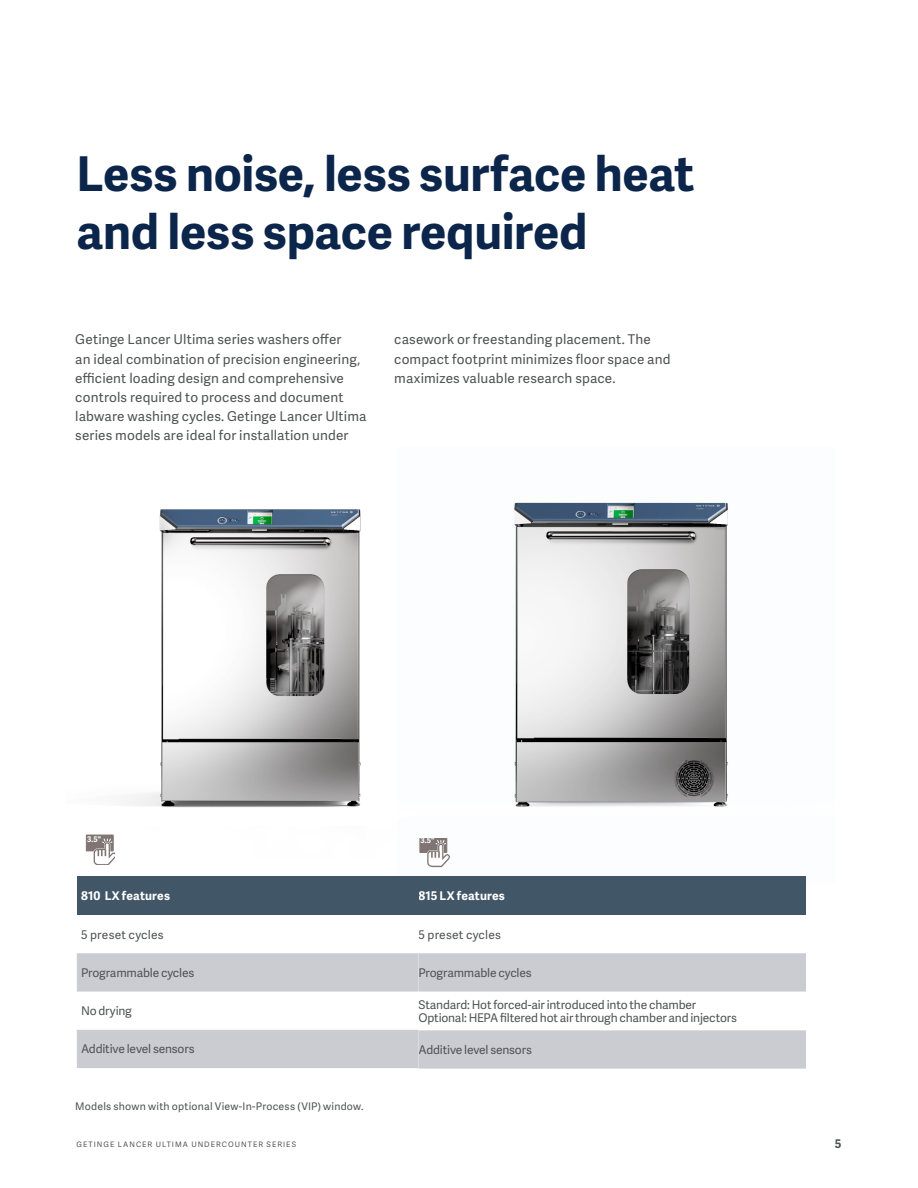
<style>
.page{position:relative;width:918px;height:1188px;background:#fff}
.page>*{position:absolute;margin:0;border:0;box-sizing:border-box;transform-origin:0 0}
.A4_USL_Heading_Adelle_Sans_Bold_Getinge_{font:700 48px/57.4px "Adelle Sans";letter-spacing:-.005em;color:#0c254b}
.A4_USL_Body_copy_Adelle_Sans_Regular_Gra{font:13.5px/19.2px "Adelle Sans";letter-spacing:.01em;color:#505353}
.A4_USL_Table_Adelle_Sans_Regular_Granite{font:12px "Adelle Sans";letter-spacing:-.015em;color:#505353}
.A4_USL_Sub-heading_Table_Adelle_Sans_Bol{font:700 12px "Adelle Sans";letter-spacing:.015em;color:#fff}
.A4_USL_Table_Adelle_Sans_Regular_Granite-2{font:12px "Adelle Sans";letter-spacing:.02em;color:#505353}
.t1{font:700 12px "Adelle Sans";color:#505353}
.A4_USL_Legend_Adelle_Sans_Regular_Granit{font:10.5px "Adelle Sans";letter-spacing:.02em;color:#505353}
.t2{font:700 7.8px "Adelle Sans";color:#fff}
.t3{font:7.5px "Adelle Sans";letter-spacing:.14em;color:#505353}
</style>
<div class="page">
<img style="left:397px;top:502px;width:409px;height:375px">
<div style="left:418px;top:877px;width:388px;height:38px;background:#415666"></div>
<svg style="left:418px;top:953px;width:388px;height:116px;fill:#caccd2"></svg>
<div style="left:77px;top:877px;width:341px;height:38px;background:#415666"></div>
<svg style="left:77px;top:953px;width:341px;height:115px"></svg>
<svg style="left:93px;top:859px;width:22px;height:6px"></svg>
<svg style="left:420px;top:839px;width:30px;height:28px"></svg>
<img style="left:85px;top:502px;width:326px;height:357px">
<p class="A4_USL_Heading_Adelle_Sans_Bold_Getinge_" style="left:77px;top:144px;width:619px">Less noise, less surface heat and less space required</p>
<p class="A4_USL_Body_copy_Adelle_Sans_Regular_Gra" style="left:75px;top:330px;width:293px">Getinge Lancer Ultima series washers offer<br>an ideal combination of precision engineering, efficient loading design and comprehensive controls required to process and document labware washing cycles. Getinge Lancer Ultima series models are ideal for installation under</p>
<p class="A4_USL_Body_copy_Adelle_Sans_Regular_Gra" style="left:394px;top:330px;width:278px">casework or freestanding placement. The compact footprint minimizes floor space and maximizes valuable research space.</p>
<p class="t2" style="left:87px;top:833px;width:15px">3.5"</p>
<p class="t2" style="left:421px;top:835px;width:15px">3.5"</p>
<p class="A4_USL_Sub-heading_Table_Adelle_Sans_Bol" style="left:81px;top:887px;width:90px">810 LX features</p>
<p class="A4_USL_Table_Adelle_Sans_Regular_Granite-2" style="left:81px;top:926px;width:84px">5 preset cycles</p>
<p class="A4_USL_Table_Adelle_Sans_Regular_Granite" style="left:81px;top:964px;width:115px">Programmable cycles</p>
<p class="A4_USL_Table_Adelle_Sans_Regular_Granite" style="left:81px;top:1002px;width:52px">No drying</p>
<p class="A4_USL_Table_Adelle_Sans_Regular_Granite" style="left:81px;top:1041px;width:115px">Additive level sensors</p>
<p class="A4_USL_Legend_Adelle_Sans_Regular_Granit" style="left:75px;top:1099px;width:290px">Models shown with optional View-In-Process (VIP) window.</p>
<p class="A4_USL_Sub-heading_Table_Adelle_Sans_Bol" style="left:418px;top:887px;width:88px">815 LX features</p>
<p class="A4_USL_Table_Adelle_Sans_Regular_Granite-2" style="left:418px;top:926px;width:84px">5 preset cycles</p>
<p class="A4_USL_Table_Adelle_Sans_Regular_Granite" style="left:418px;top:964px;width:115px">Programmable cycles</p>
<p class="A4_USL_Table_Adelle_Sans_Regular_Granite" style="left:418px;top:996px;width:279px">Standard: Hot forced-air introduced into the chamber</p>
<p class="A4_USL_Table_Adelle_Sans_Regular_Granite" style="left:418px;top:1009px;width:320px">Optional: HEPA filtered hot air through chamber and injectors</p>
<p class="A4_USL_Table_Adelle_Sans_Regular_Granite" style="left:418px;top:1041px;width:115px">Additive level sensors</p>
<p class="t3" style="left:77px;top:1139px;width:221px">GETINGE LANCER ULTIMA UNDERCOUNTER SERIES</p>
<p class="t1" style="left:835px;top:1135px;width:8px">5</p>
</div>
